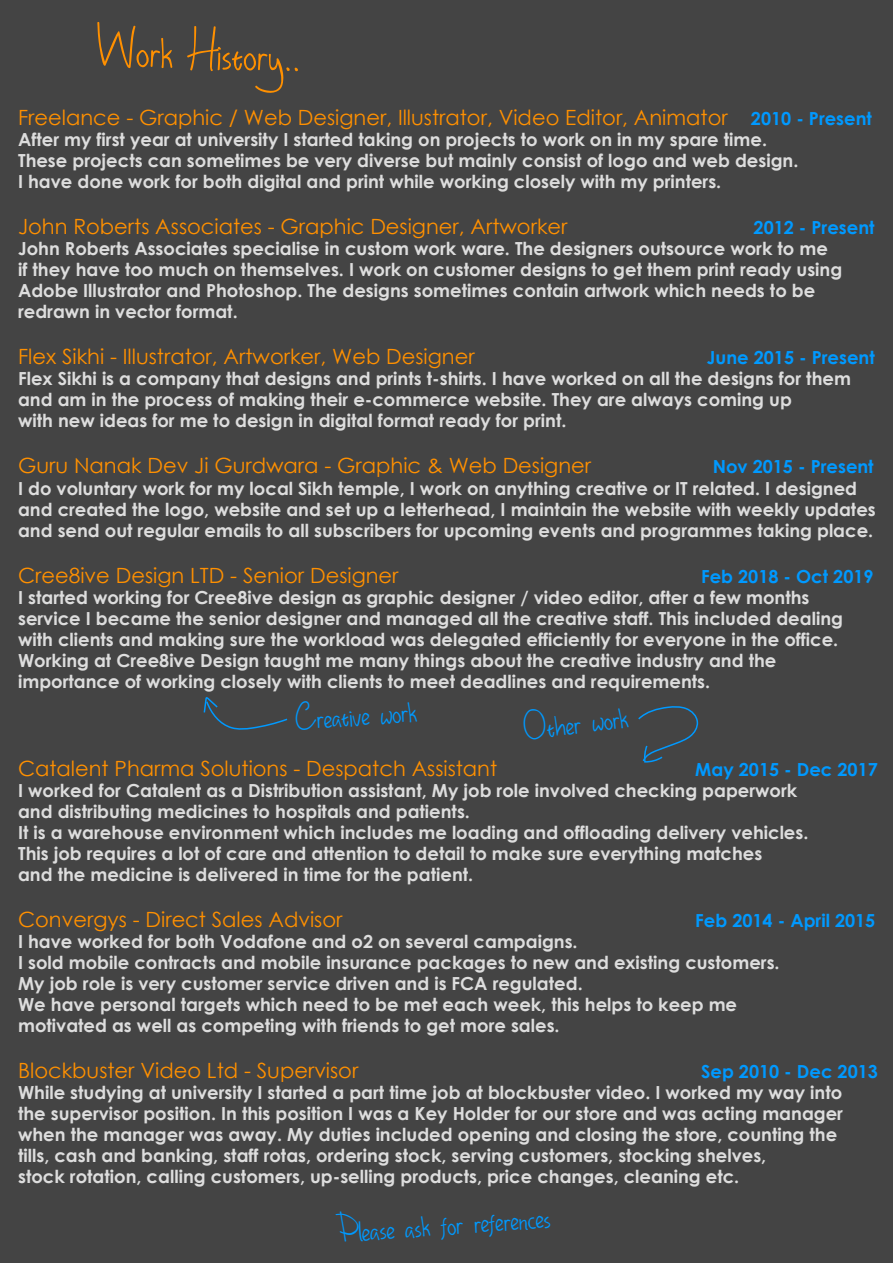
<style>
.page{position:relative;width:893px;height:1263px;background:#fff}
.page>*{position:absolute;margin:0;border:0;box-sizing:border-box;transform-origin:0 0}
.t1{font:54px "DHF Happy Birthday Ryan";color:#ff9000}
.t2{font:36px "DHF Happy Birthday Ryan";color:#09f}
.t3{font:21px "Century Gothic";color:#ff9000}
.t4{font:700 18px/21px "Century Gothic";color:#ddd}
.t5{font:700 18px "Century Gothic";color:#09f}
.s1{font-weight:700;font-size:18px;color:#09f}
</style>
<div class="page">
<div style="left:0;top:0;width:892px;height:1263px;background:#444"></div>
<svg style="left:203px;top:697px;width:85px;height:33px"></svg>
<svg style="left:638px;top:706px;width:60px;height:57px"></svg>
<h1 class="t1" style="left:96px;top:12px;width:208px;rotate:2deg">Work History..</h1>
<p class="t3" style="left:18px;top:103px;width:855px">Freelance - Graphic / Web Designer, Illustrator, Video Editor, Animator <span class="s1">2010 - Present</span></p>
<p class="t4" style="left:18px;top:128px;width:782px">After my first year at university I started taking on projects to work on in my spare time.<br>These projects can sometimes be very diverse but mainly consist of logo and web design.<br>I have done work for both digital and print while working closely with my printers.</p>
<p class="t3" style="left:18px;top:212px;width:551px">John Roberts Associates - Graphic Designer, Artworker</p>
<p class="t5" style="left:753px;top:214px;width:122px">2012 - Present</p>
<p class="t4" style="left:18px;top:237px;width:826px">John Roberts Associates specialise in custom work ware. The designers outsource work to me<br>if they have too much on themselves. I work on customer designs to get them print ready using Adobe Illustrator and Photoshop. The designs sometimes contain artwork which needs to be redrawn in vector format.</p>
<p class="t3" style="left:18px;top:342px;width:458px">Flex Sikhi - Illustrator, Artworker, Web Designer</p>
<p class="t5" style="left:707px;top:344px;width:169px">June 2015 - Present</p>
<p class="t4" style="left:18px;top:367px;width:834px">Flex Sikhi is a company that designs and prints t-shirts. I have worked on all the designs for them and am in the process of making their e-commerce website. They are always coming up<br>with new ideas for me to design in digital format ready for print.</p>
<p class="t3" style="left:18px;top:451px;width:575px">Guru Nanak Dev Ji Gurdwara - Graphic &amp; Web Designer</p>
<p class="t5" style="left:713px;top:453px;width:162px">Nov 2015 - Present</p>
<p class="t4" style="left:18px;top:477px;width:859px">I do voluntary work for my local Sikh temple, I work on anything creative or IT related. I designed and created the logo, website and set up a letterhead, I maintain the website with weekly updates and send out regular emails to all subscribers for upcoming events and programmes taking place.</p>
<p class="t3" style="left:18px;top:560px;width:382px">Cree8ive Design LTD - Senior Designer</p>
<p class="t5" style="left:701px;top:562px;width:174px">Feb 2018 - Oct 2019</p>
<p class="t4" style="left:18px;top:586px;width:826px">I started working for Cree8ive design as graphic designer / video editor, after a few months service I became the senior designer and managed all the creative staff. This included dealing with clients and making sure the workload was delegated efficiently for everyone in the office.<br>Working at Cree8ive Design taught me many things about the creative industry and the importance of working closely with clients to meet deadlines and requirements.</p>
<h2 class="t2" style="left:294px;top:694px;width:123px;rotate:-4deg">Creative work</h2>
<h2 class="t2" style="left:520px;top:706px;width:107px;rotate:-8deg">Other work</h2>
<p class="t3" style="left:18px;top:754px;width:481px">Catalent Pharma Solutions - Despatch Assistant</p>
<p class="t5" style="left:695px;top:756px;width:184px">May 2015 - Dec 2017</p>
<p class="t4" style="left:18px;top:779px;width:792px">I worked for Catalent as a Distribution assistant, My job role involved checking paperwork and distributing medicines to hospitals and patients.<br>It is a warehouse environment which includes me loading and offloading delivery vehicles.<br>This job requires a lot of care and attention to detail to make sure everything matches<br>and the medicine is delivered in time for the patient.</p>
<p class="t3" style="left:18px;top:905px;width:326px">Convergys - Direct Sales Advisor</p>
<p class="t5" style="left:695px;top:907px;width:181px">Feb 2014 - April 2015</p>
<p class="t4" style="left:18px;top:930px;width:763px">I have worked for both Vodafone and o2 on several campaigns.<br>I sold mobile contracts and mobile insurance packages to new and existing customers.<br>My job role is very customer service driven and is FCA regulated.<br>We have personal targets which need to be met each week, this helps to keep me motivated as well as competing with friends to get more sales.</p>
<p class="t3" style="left:18px;top:1056px;width:342px">Blockbuster Video Ltd - Supervisor</p>
<p class="t5" style="left:701px;top:1058px;width:178px">Sep 2010 - Dec 2013</p>
<p class="t4" style="left:18px;top:1081px;width:826px">While studying at university I started a part time job at blockbuster video. I worked my way into the supervisor position. In this position I was a Key Holder for our store and was acting manager when the manager was away. My duties included opening and closing the store, counting the tills, cash and banking, staff rotas, ordering stock, serving customers, stocking shelves,<br>stock rotation, calling customers, up-selling products, price changes, cleaning etc.</p>
<h2 class="t2" style="left:337px;top:1207px;width:213px;rotate:-4deg">Please ask for references</h2>
</div>
